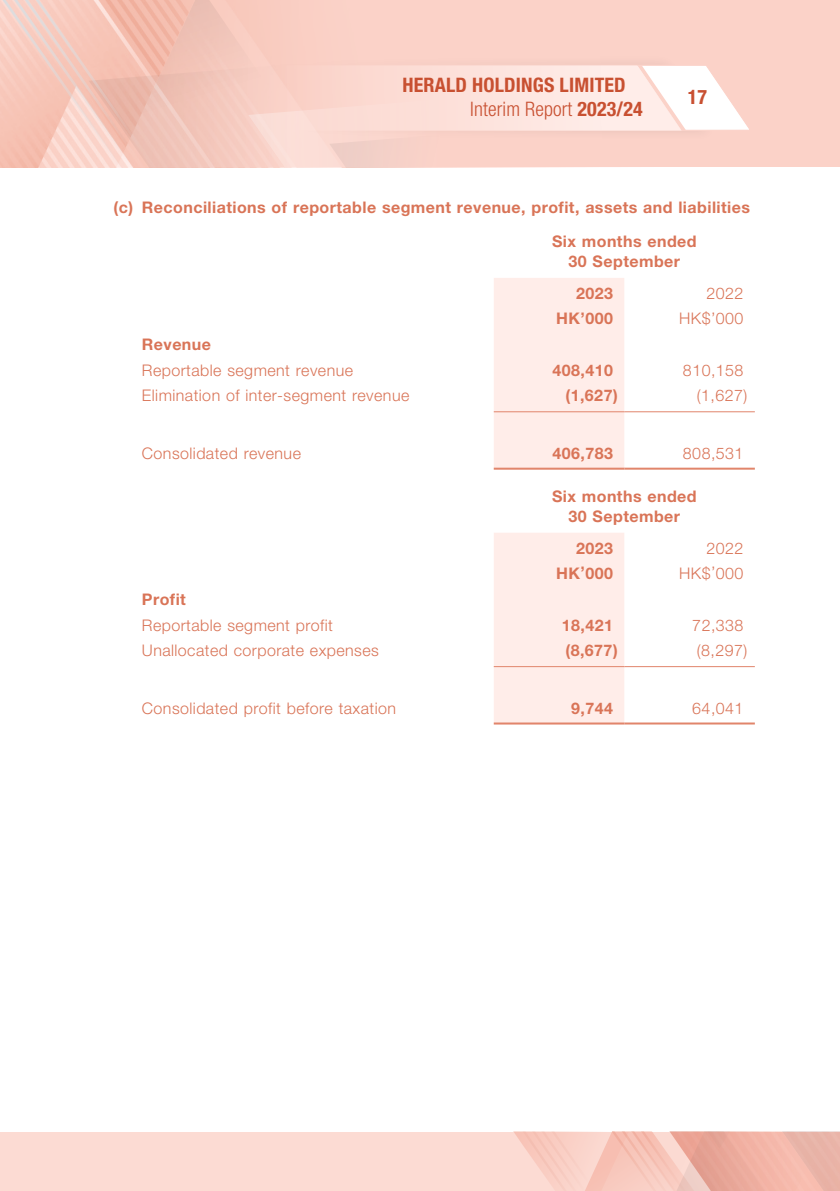
<style>
.page{position:relative;width:840px;height:1191px;background:#fff}
.page>*{position:absolute;margin:0;border:0;box-sizing:border-box;transform-origin:0 0}
.t1{font:700 condensed 20px/24px "Helvetica Neue LT Std";letter-spacing:.01em;color:#c85031}
.t2{font:300 16px "Helvetica Neue LT Std";letter-spacing:.03em;color:#d97457}
.t3{font:700 16px/34.2px "Helvetica Neue LT Std";letter-spacing:.03em;color:#d97457}
.s1{font-weight:300}
</style>
<div class="page">
<div style="left:1px;top:0;width:838px;height:1191px;background:#fcdbd3"></div>
<div style="left:85px;top:0;width:754px;height:166px;background:#fbd2c8"></div>
<div style="left:0;top:167px;width:839px;height:964px;background:#fff"></div>
<svg style="left:0;top:0;width:755px;height:168px"></svg>
<svg style="left:508px;top:1131px;width:161px;height:60px"></svg>
<img style="left:669px;top:1131px;width:170px;height:60px">
<div style="left:493px;top:278px;width:131px;height:189px;background:#ffede9"></div>
<hr style="left:493px;top:411px;width:131px;height:1px;background:#e1856b">
<hr style="left:624px;top:411px;width:130px;height:1px;background:#e1856b">
<hr style="left:493px;top:467px;width:131px;height:2px;background:#e1856b">
<hr style="left:624px;top:467px;width:130px;height:2px;background:#e1856b">
<div style="left:494px;top:533px;width:130px;height:189px;background:#ffede9"></div>
<hr style="left:493px;top:666px;width:131px;height:1px;background:#e1856b">
<hr style="left:624px;top:666px;width:130px;height:1px;background:#e1856b">
<hr style="left:493px;top:722px;width:131px;height:2px;background:#e1856b">
<hr style="left:624px;top:722px;width:130px;height:2px;background:#e1856b">
<p class="t1" style="left:470px;top:73px;width:174px;text-indent:-68px">HERALD HOLDINGS LIMITED<br><span class="s1">Interim Report</span> 2023/24</p>
<p class="t1" style="left:687px;top:85px;width:21px">17</p>
<p class="t3" style="left:551px;top:190px;width:199px;text-indent:-438px">(c) Reconciliations of reportable segment revenue, profit, assets and liabilities<br>Six months ended</p>
<p class="t3" style="left:575px;top:245px;width:105px;line-height:31.6px;text-indent:-7px">30 September<br>2023</p>
<p class="t2" style="left:706px;top:283px;width:38px">2022</p>
<p class="t3" style="left:556px;top:301px;width:58px">HK’000</p>
<p class="t2" style="left:678px;top:309px;width:66px">HK$’000</p>
<p class="t3" style="left:142px;top:327px;width:71px">Revenue</p>
<p class="t2" style="left:142px;top:360px;width:212px">Reportable segment revenue</p>
<p class="t3" style="left:552px;top:352px;width:62px">408,410</p>
<p class="t2" style="left:682px;top:360px;width:62px">810,158</p>
<p class="t2" style="left:142px;top:386px;width:269px">Elimination of inter-segment revenue</p>
<p class="t3" style="left:565px;top:378px;width:54px">(1,627)</p>
<p class="t2" style="left:696px;top:386px;width:52px">(1,627)</p>
<p class="t2" style="left:142px;top:443px;width:160px">Consolidated revenue</p>
<p class="t3" style="left:552px;top:435px;width:62px">406,783</p>
<p class="t2" style="left:682px;top:443px;width:62px">808,531</p>
<p class="t3" style="left:551px;top:486px;width:146px;line-height:20px;text-align:center">Six months ended<br>30 September</p>
<p class="t3" style="left:575px;top:530px;width:38px">2023</p>
<p class="t2" style="left:706px;top:538px;width:38px">2022</p>
<p class="t3" style="left:556px;top:556px;width:58px">HK’000</p>
<p class="t2" style="left:678px;top:564px;width:66px">HK$’000</p>
<p class="t3" style="left:142px;top:581px;width:46px">Profit</p>
<p class="t2" style="left:142px;top:615px;width:192px">Reportable segment profit</p>
<p class="t3" style="left:561px;top:607px;width:53px">18,421</p>
<p class="t2" style="left:692px;top:615px;width:53px">72,338</p>
<p class="t2" style="left:142px;top:640px;width:238px">Unallocated corporate expenses</p>
<p class="t3" style="left:565px;top:633px;width:54px">(8,677)</p>
<p class="t2" style="left:696px;top:640px;width:52px">(8,297)</p>
<p class="t2" style="left:142px;top:698px;width:255px">Consolidated profit before taxation</p>
<p class="t3" style="left:570px;top:690px;width:43px">9,744</p>
<p class="t2" style="left:692px;top:698px;width:53px">64,041</p>
</div>
